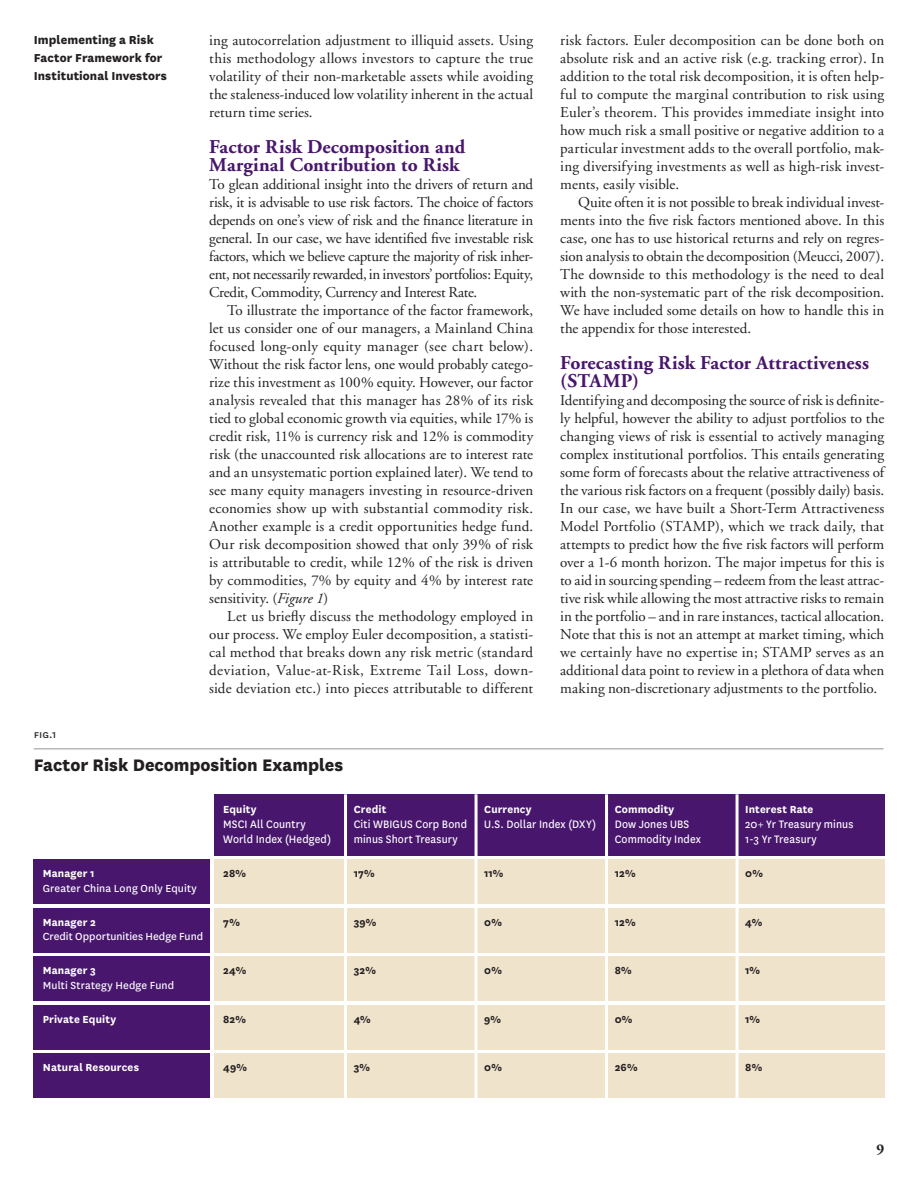
<style>
.page{position:relative;width:918px;height:1188px;background:#fff}
.page>*{position:absolute;margin:0;border:0;box-sizing:border-box;transform-origin:0 0}
.Subhed{font:700 19.5px/18px "Adobe Garamond";letter-spacing:.005em;color:#48166d}
.t1{font:800 19.5px "National";letter-spacing:-.005em;color:#231f20}
.BodyText_Just_Indent{font:15px/18px "Adobe Garamond";letter-spacing:.005em;color:#231f20;text-align:justify}
.BodyText_Just_NoInde{font:15px/18px "Adobe Garamond";letter-spacing:-.005em;color:#231f20;text-align:justify}
.t2{font:700 15px "Adobe Garamond";color:#231f20}
.Byline{font:800 13.5px/18px "National";letter-spacing:.005em;color:#231f20}
.Hot_Topics{font:12.6px/15.1px "National";letter-spacing:.01em;color:#fff;scale:.94 1}
.Hot_Topics-2{font:700 12px "National";letter-spacing:.01em;color:#fff}
.Hot_Topics-3{font:12px "National";letter-spacing:.01em;color:#fff}
.Hot_Topics-4{font:700 12px "National";letter-spacing:.015em;color:#231f20}
.t3{font:12px "National";color:#231f20}
.s1{font-family:"Adobe Garamond Italic Os F"}
.s2{font-style:italic}
</style>
<div class="page">
<hr style="left:34px;top:748px;width:850px;height:1px;background:#939598">
<div style="left:214px;top:859px;width:671px;height:45px;background:#efe3cb"></div>
<div style="left:214px;top:908px;width:671px;height:45px;background:#efe3cb"></div>
<div style="left:214px;top:956px;width:671px;height:45px;background:#efe3cb"></div>
<div style="left:214px;top:1005px;width:671px;height:45px;background:#efe3cb"></div>
<div style="left:214px;top:1053px;width:671px;height:45px;background:#efe3cb"></div>
<div style="left:34px;top:859px;width:176px;height:45px;background:#48166d"></div>
<div style="left:34px;top:908px;width:176px;height:45px;background:#48166d"></div>
<div style="left:34px;top:956px;width:176px;height:45px;background:#48166d"></div>
<div style="left:34px;top:1005px;width:176px;height:45px;background:#48166d"></div>
<div style="left:34px;top:1053px;width:176px;height:45px;background:#48166d"></div>
<div style="left:214px;top:795px;width:671px;height:61px;background:#48166d"></div>
<hr style="left:344px;top:794px;width:3px;height:304px;background:#fff">
<hr style="left:475px;top:794px;width:3px;height:304px;background:#fff">
<hr style="left:605px;top:794px;width:3px;height:304px;background:#fff">
<hr style="left:736px;top:794px;width:3px;height:304px;background:#fff">
<p class="Byline" style="left:34px;top:30px;width:135px">Implementing a Risk<br>Factor Framework for<br>Institutional Investors</p>
<p class="BodyText_Just_NoInde" style="left:209px;top:32px;width:326px">ing autocorrelation adjustment to illiquid assets. Using this methodology allows investors to capture the true volatility of their non-marketable assets while avoiding the staleness-induced low volatility inherent in the actual return time series.</p>
<p class="Subhed" style="left:209px;top:138px;width:257px">Factor Risk Decomposition and<br>Marginal Contribution to Risk</p>
<p class="BodyText_Just_NoInde" style="left:209px;top:176px;width:326px">To glean additional insight into the drivers of return and risk, it is advisable to use risk factors. The choice of factors depends on one’s view of risk and the finance literature in general. In our case, we have identified five investable risk factors, which we believe capture the majority of risk inher&shy;ent, not necessarily rewarded, in investors’ portfolios: Equity, Credit, Commodity, Currency and Interest Rate.</p>
<p class="BodyText_Just_Indent" style="left:209px;top:302px;width:326px;text-indent:18px">To illustrate the importance of the factor framework, let us consider one of our managers, a Mainland China focused long-only equity manager (see chart below).<br>Without the risk factor lens, one would probably catego&shy;rize this investment as 100% equity. However, our factor analysis revealed that this manager has 28% of its risk tied to global economic growth via equities, while 17% is credit risk, 11% is currency risk and 12% is commodity risk (the unaccounted risk allocations are to interest rate and an unsystematic portion explained later). We tend to see many equity managers investing in resource-driven economies show up with substantial commodity risk.<br>Another example is a credit opportunities hedge fund.<br>Our risk decomposition showed that only 39% of risk is attributable to credit, while 12% of the risk is driven by commodities, 7% by equity and 4% by interest rate sensitivity. (<span class="s1">Figur</span><span class="s2">e 1</span>)</p>
<p class="BodyText_Just_Indent" style="left:209px;top:608px;width:326px;text-indent:18px">Let us briefly discuss the methodology employed in our process. We employ Euler decomposition, a statisti&shy;cal method that breaks down any risk metric (standard deviation, Value-at-Risk, Extreme Tail Loss, down&shy;side deviation etc.) into pieces attributable to different</p>
<p class="t3" style="left:34px;top:726px;width:24px">fig.1</p>
<p class="t1" style="left:34px;top:751px;width:311px">Factor Risk Decomposition Examples</p>
<p class="BodyText_Just_Indent" style="left:560px;top:32px;width:326px">risk factors. Euler decomposition can be done both on absolute risk and an active risk (e.g. tracking error). In addition to the total risk decomposition, it is often help&shy;ful to compute the marginal contribution to risk using Euler’s theorem. This provides immediate insight into how much risk a small positive or negative addition to a particular investment adds to the overall portfolio, mak&shy;ing diversifying investments as well as high-risk invest&shy;ments, easily visible.</p>
<p class="BodyText_Just_Indent" style="left:560px;top:194px;width:326px;text-indent:18px">Quite often it is not possible to break individual invest&shy;ments into the five risk factors mentioned above. In this case, one has to use historical returns and rely on regres&shy;sion analysis to obtain the decomposition (Meucci, 2007).<br>The downside to this methodology is the need to deal with the non-systematic part of the risk decomposition.<br>We have included some details on how to handle this in the appendix for those interested.</p>
<p class="Subhed" style="left:560px;top:354px;width:310px">Forecasting Risk Factor Attractiveness (STAMP)</p>
<p class="BodyText_Just_NoInde" style="left:560px;top:392px;width:326px">Identifying and decomposing the source of risk is definite&shy;ly helpful, however the ability to adjust portfolios to the changing views of risk is essential to actively managing complex institutional portfolios. This entails generating some form of forecasts about the relative attractiveness of the various risk factors on a frequent (possibly daily) basis.<br>In our case, we have built a Short-Term Attractiveness Model Portfolio (STAMP), which we track daily, that attempts to predict how the five risk factors will perform over a 1-6 month horizon. The major impetus for this is to aid in sourcing spending – redeem from the least attrac&shy;tive risk while allowing the most attractive risks to remain in the portfolio – and in rare instances, tactical allocation.<br>Note that this is not an attempt at market timing, which we certainly have no expertise in; STAMP serves as an additional data point to review in a plethora of data when making non-discretionary adjustments to the portfolio.</p>
<p class="Hot_Topics-2" style="left:43px;top:865px;width:53px">Manager 1</p>
<p class="Hot_Topics-3" style="left:43px;top:880px;width:156px">Greater China Long Only Equity</p>
<p class="Hot_Topics-2" style="left:43px;top:914px;width:55px">Manager 2</p>
<p class="Hot_Topics-3" style="left:43px;top:929px;width:162px">Credit Opportunities Hedge Fund</p>
<p class="Hot_Topics-2" style="left:43px;top:962px;width:55px">Manager 3</p>
<p class="Hot_Topics-3" style="left:43px;top:977px;width:133px">Multi Strategy Hedge Fund</p>
<p class="Hot_Topics-2" style="left:43px;top:1011px;width:75px">Private Equity</p>
<p class="Hot_Topics-2" style="left:43px;top:1059px;width:98px">Natural Resources</p>
<p class="Hot_Topics-2" style="left:223px;top:801px;width:35px">Equity</p>
<p class="Hot_Topics" style="left:223px;top:816px;width:116px">MSCI All Country<br>World Index (Hedged)</p>
<p class="Hot_Topics-2" style="left:354px;top:801px;width:34px">Credit</p>
<p class="Hot_Topics" style="left:354px;top:816px;width:122px">Citi WBIGUS Corp Bond minus Short Treasury</p>
<p class="Hot_Topics-2" style="left:484px;top:801px;width:49px">Currency</p>
<p class="Hot_Topics" style="left:484px;top:816px;width:121px">U.S. Dollar Index (DXY)</p>
<p class="Hot_Topics-2" style="left:615px;top:801px;width:61px">Commodity</p>
<p class="Hot_Topics" style="left:615px;top:816px;width:93px">Dow Jones UBS<br>Commodity Index</p>
<p class="Hot_Topics-2" style="left:745px;top:801px;width:70px">Interest Rate</p>
<p class="Hot_Topics" style="left:745px;top:816px;width:117px">20+ Yr Treasury minus<br>1-3 Yr Treasury</p>
<p class="Hot_Topics-4" style="left:223px;top:865px;width:24px">28%</p>
<p class="Hot_Topics-4" style="left:354px;top:865px;width:23px">17%</p>
<p class="Hot_Topics-4" style="left:484px;top:865px;width:21px">11%</p>
<p class="Hot_Topics-4" style="left:615px;top:865px;width:22px">12%</p>
<p class="Hot_Topics-4" style="left:745px;top:865px;width:19px">0%</p>
<p class="Hot_Topics-4" style="left:223px;top:914px;width:18px">7%</p>
<p class="Hot_Topics-4" style="left:354px;top:914px;width:24px">39%</p>
<p class="Hot_Topics-4" style="left:484px;top:914px;width:19px">0%</p>
<p class="Hot_Topics-4" style="left:615px;top:914px;width:22px">12%</p>
<p class="Hot_Topics-4" style="left:745px;top:914px;width:19px">4%</p>
<p class="Hot_Topics-4" style="left:223px;top:962px;width:25px">24%</p>
<p class="Hot_Topics-4" style="left:354px;top:962px;width:24px">32%</p>
<p class="Hot_Topics-4" style="left:484px;top:962px;width:19px">0%</p>
<p class="Hot_Topics-4" style="left:615px;top:962px;width:18px">8%</p>
<p class="Hot_Topics-4" style="left:745px;top:962px;width:16px">1%</p>
<p class="Hot_Topics-4" style="left:223px;top:1011px;width:24px">82%</p>
<p class="Hot_Topics-4" style="left:354px;top:1011px;width:19px">4%</p>
<p class="Hot_Topics-4" style="left:484px;top:1011px;width:18px">9%</p>
<p class="Hot_Topics-4" style="left:615px;top:1011px;width:19px">0%</p>
<p class="Hot_Topics-4" style="left:745px;top:1011px;width:16px">1%</p>
<p class="Hot_Topics-4" style="left:223px;top:1059px;width:25px">49%</p>
<p class="Hot_Topics-4" style="left:354px;top:1059px;width:18px">3%</p>
<p class="Hot_Topics-4" style="left:484px;top:1059px;width:19px">0%</p>
<p class="Hot_Topics-4" style="left:615px;top:1059px;width:24px">26%</p>
<p class="Hot_Topics-4" style="left:745px;top:1059px;width:18px">8%</p>
<p class="t2" style="left:876px;top:1141px;width:9px">9</p>
</div>
